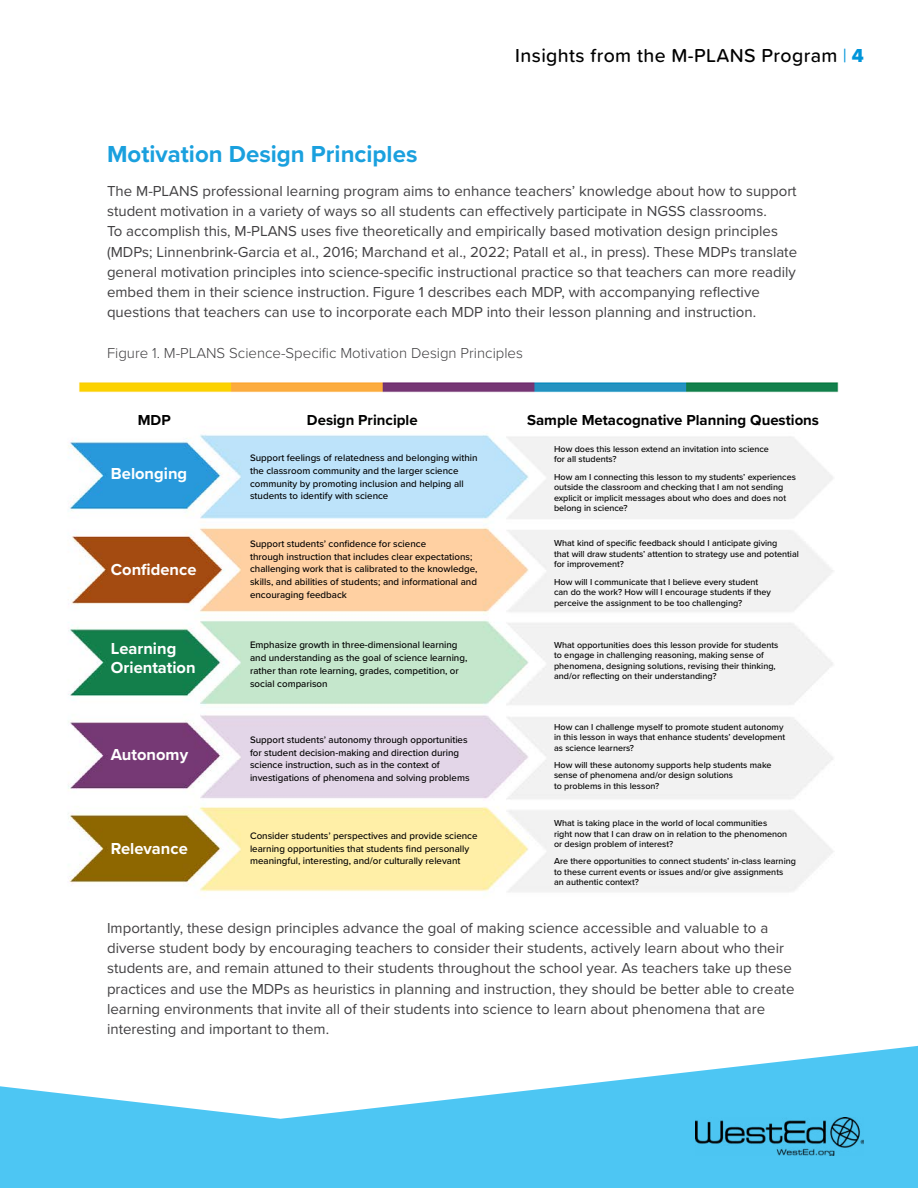
<style>
.page{position:relative;width:918px;height:1188px;background:#fff}
.page>*{position:absolute;margin:0;border:0;box-sizing:border-box;transform-origin:0 0}
.t1{font:700 24px "Proxima Nova";color:#1aa0de}
.t2{font:500 19.5px "Proxima Soft";letter-spacing:.02em;color:#000}
.t3{font:700 16.5px/19.5px "Proxima Nova";color:#fff}
.t4{font:15px/20.2px "Proxima Nova";color:#414042}
.t5{font:300 15px "Proxima Nova";color:#414042}
.t6{font:700 15px "Proxima Nova";color:#000}
.t7{font:500 9.75px/12.8px "Proxima Nova";color:#000}
.t8{font:500 9px/10.5px "Proxima Nova";color:#000}
.s1{font-family:"Proxima Nova"}
.s2{font-weight:400;color:#0095da}
.s3{font-family:"Proxima Nova Extrabld";font-weight:400;color:#0095da}
</style>
<div class="page">
<svg style="left:0;top:1046px;width:918px;height:142px;fill:#4dc6f3"></svg>
<img style="left:695px;top:1118px;width:169px;height:37px">
<img style="left:68px;top:434px;width:765px;height:462px">
<img style="left:79px;top:382px;width:760px;height:11px">
<h2 class="t2" style="left:515px;top:41px;width:350px"><span class="s1">I</span>nsights from the M-PLANS Program <span class="s2">|</span> <span class="s3">4</span></h2>
<h3 class="t1" style="left:107px;top:136px;width:312px">Motivation Design Principles</h3>
<p class="t4" style="left:107px;top:180px;width:692px">The M-PLANS professional learning program aims to enhance teachers’ knowledge about how to support student motivation in a variety of ways so all students can effectively participate in NGSS classrooms.<br>To accomplish this, M-PLANS uses five theoretically and empirically based motivation design principles (MDPs; Linnenbrink-Garcia et al., 2016; Marchand et al., 2022; Patall et al., in press). These MDPs translate general motivation principles into science-specific instructional practice so that teachers can more readily embed them in their science instruction. Figure 1 describes each MDP, with accompanying reflective questions that teachers can use to incorporate each MDP into their lesson planning and instruction.</p>
<p class="t5" style="left:107px;top:342px;width:417px">Figure 1. M-PLANS Science-Specific Motivation Design Principles</p>
<p class="t6" style="left:138px;top:409px;width:34px">MDP</p>
<p class="t6" style="left:307px;top:409px;width:112px">Design Principle</p>
<p class="t6" style="left:527px;top:409px;width:294px">Sample Metacognative Planning Questions</p>
<p class="t3" style="left:111px;top:463px;width:78px">Belonging</p>
<p class="t8" style="left:554px;top:443px;width:216px">How does this lesson extend an invitation into science for all students?</p>
<p class="t8" style="left:554px;top:471px;width:243px">How am I connecting this lesson to my students’ experiences outside the classroom and checking that I am not sending explicit or implicit messages about who does and does not belong in science?</p>
<p class="t7" style="left:250px;top:451px;width:229px">Support feelings of relatedness and belonging within the classroom community and the larger science community by promoting inclusion and helping all students to identify with science</p>
<p class="t3" style="left:111px;top:559px;width:87px">Confidence</p>
<p class="t7" style="left:250px;top:537px;width:229px">Support students’ confidence for science<br>through instruction that includes clear expectations; challenging work that is calibrated to the knowledge, skills, and abilities of students; and informational and encouraging feedback</p>
<p class="t8" style="left:554px;top:538px;width:246px">What kind of specific feedback should I anticipate giving<br>that will draw students’ attention to strategy use and potential for improvement?</p>
<p class="t8" style="left:554px;top:576px;width:219px">How will I communicate that I believe every student can do the work? How will I encourage students if they perceive the assignment to be too challenging?</p>
<p class="t3" style="left:111px;top:638px;width:86px">Learning<br>Orientation</p>
<p class="t7" style="left:250px;top:638px;width:219px">Emphasize growth in three-dimensional learning and understanding as the goal of science learning, rather than rote learning, grades, competition, or social comparison</p>
<p class="t8" style="left:554px;top:639px;width:226px">What opportunities does this lesson provide for students to engage in challenging reasoning, making sense of phenomena, designing solutions, revising their thinking, and/or reflecting on their understanding?</p>
<p class="t3" style="left:111px;top:744px;width:79px">Autonomy</p>
<p class="t7" style="left:250px;top:733px;width:221px">Support students’ autonomy through opportunities for student decision-making and direction during science instruction, such as in the context of investigations of phenomena and solving problems</p>
<p class="t3" style="left:111px;top:838px;width:78px">Relevance</p>
<p class="t7" style="left:250px;top:829px;width:229px">Consider students’ perspectives and provide science learning opportunities that students find personally meaningful, interesting, and/or culturally relevant</p>
<p class="t8" style="left:554px;top:721px;width:233px">How can I challenge myself to promote student autonomy in this lesson in ways that enhance students’ development as science learners?</p>
<p class="t8" style="left:554px;top:759px;width:219px">How will these autonomy supports help students make sense of phenomena and/or design solutions<br>to problems in this lesson?</p>
<p class="t8" style="left:554px;top:818px;width:235px">What is taking place in the world of local communities right now that I can draw on in relation to the phenomenon or design problem of interest?</p>
<p class="t8" style="left:554px;top:856px;width:243px">Are there opportunities to connect students’ in-class learning to these current events or issues and/or give assignments<br>an authentic context?</p>
<p class="t4" style="left:107px;top:917px;width:689px">Importantly, these design principles advance the goal of making science accessible and valuable to a diverse student body by encouraging teachers to consider their students, actively learn about who their students are, and remain attuned to their students throughout the school year. As teachers take up these practices and use the MDPs as heuristics in planning and instruction, they should be better able to create learning environments that invite all of their students into science to learn about phenomena that are interesting and important to them.</p>
</div>
